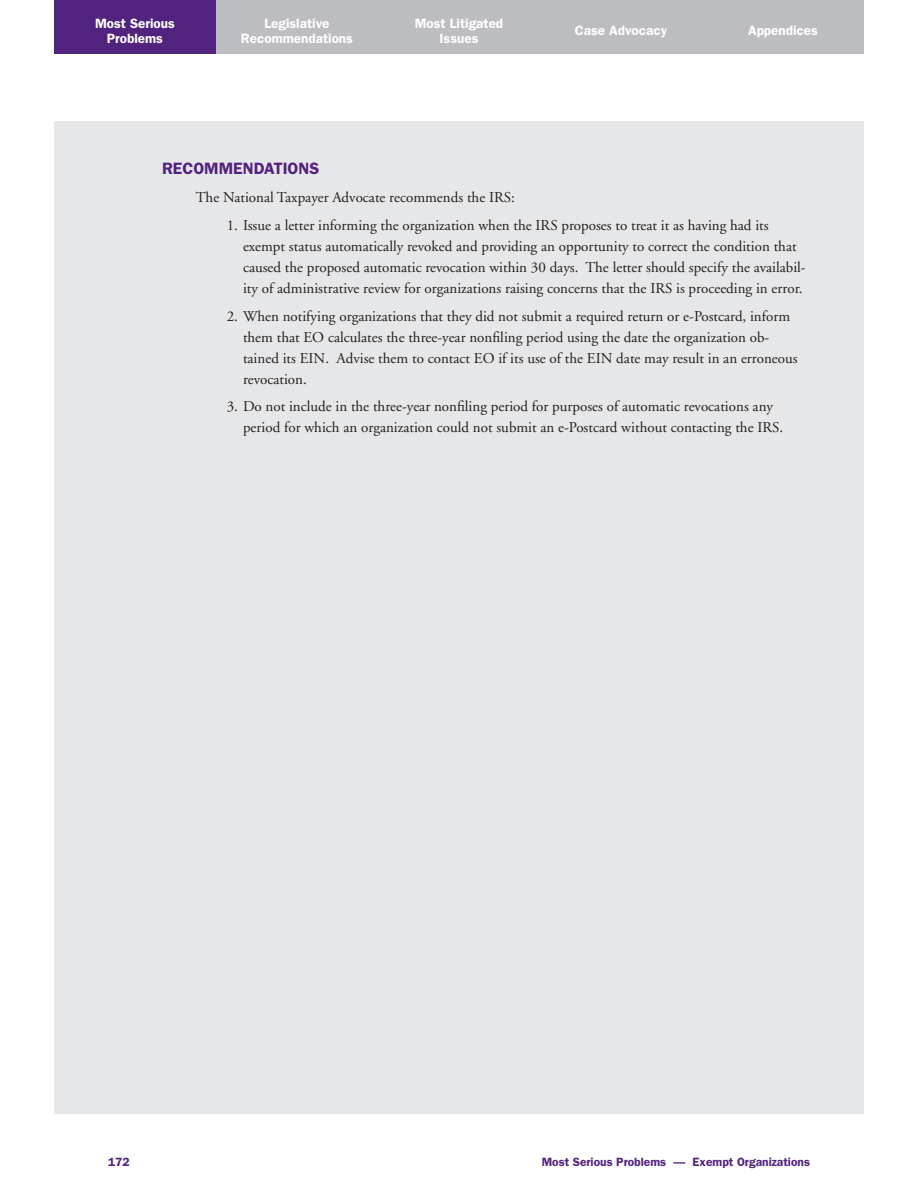
<style>
.page{position:relative;width:918px;height:1188px;background:#fff}
.page>*{position:absolute;margin:0;border:0;box-sizing:border-box;transform-origin:0 0}
.MSP__Recommendations{font:600 16.5px "Franklin Gothic";color:#52227f}
.Body_Text-before_lis{font:15px/21px "Adobe Garamond";color:#231f20}
.t1{font:600 13.5px/15px "Franklin Gothic";color:#fff;text-align:center}
.t2{font:600 12px "Franklin Gothic";color:#52227f}
</style>
<div class="page">
<div style="left:54px;top:0;width:162px;height:54px;background:#52227f"></div>
<div style="left:216px;top:0;width:162px;height:54px;background:#bcbdc0"></div>
<div style="left:378px;top:0;width:162px;height:54px;background:#bcbdc0"></div>
<div style="left:702px;top:0;width:162px;height:54px;background:#bcbdc0"></div>
<div style="left:540px;top:0;width:162px;height:54px;background:#bcbdc0"></div>
<div style="left:54px;top:122px;width:810px;height:992px;background:#e6e7e9"></div>
<p class="t1" style="left:95px;top:16px;width:81px">Most Serious<br>Problems</p>
<p class="t1" style="left:415px;top:16px;width:90px">Most Litigated<br>Issues</p>
<p class="t1" style="left:575px;top:23px;width:94px">Case Advocacy</p>
<p class="t1" style="left:748px;top:23px;width:71px">Appendices</p>
<p class="t1" style="left:241px;top:16px;width:114px">Legislative<br>Recommendations</p>
<p class="MSP__Recommendations" style="left:162px;top:159px;width:159px">RECOMMENDATIONS</p>
<p class="Body_Text-before_lis" style="left:196px;top:187px;width:321px">The National Taxpayer Advocate recommends the IRS:</p>
<p class="Body_Text-before_lis" style="left:243px;top:215px;width:564px;text-indent:-16px">1. Issue a letter informing the organization when the IRS proposes to treat it as having had its exempt status automatically revoked and providing an opportunity to correct the condition that caused the proposed automatic revocation within 30 days. The letter should specify the availabil&shy;ity of administrative review for organizations raising concerns that the IRS is proceeding in error.</p>
<p class="Body_Text-before_lis" style="left:243px;top:306px;width:556px;text-indent:-16px">2. When notifying organizations that they did not submit a required return or e-Postcard, inform them that EO calculates the three-year nonfiling period using the date the organization ob&shy;tained its EIN. Advise them to contact EO if its use of the EIN date may result in an erroneous revocation.</p>
<p class="Body_Text-before_lis" style="left:243px;top:397px;width:542px;text-indent:-16px">3. Do not include in the three-year nonfiling period for purposes of automatic revocations any period for which an organization could not submit an e-Postcard without contacting the IRS.</p>
<p class="t2" style="left:108px;top:1154px;width:23px">172</p>
<p class="t2" style="left:542px;top:1154px;width:270px">Most Serious Problems — Exempt Organizations</p>
</div>
